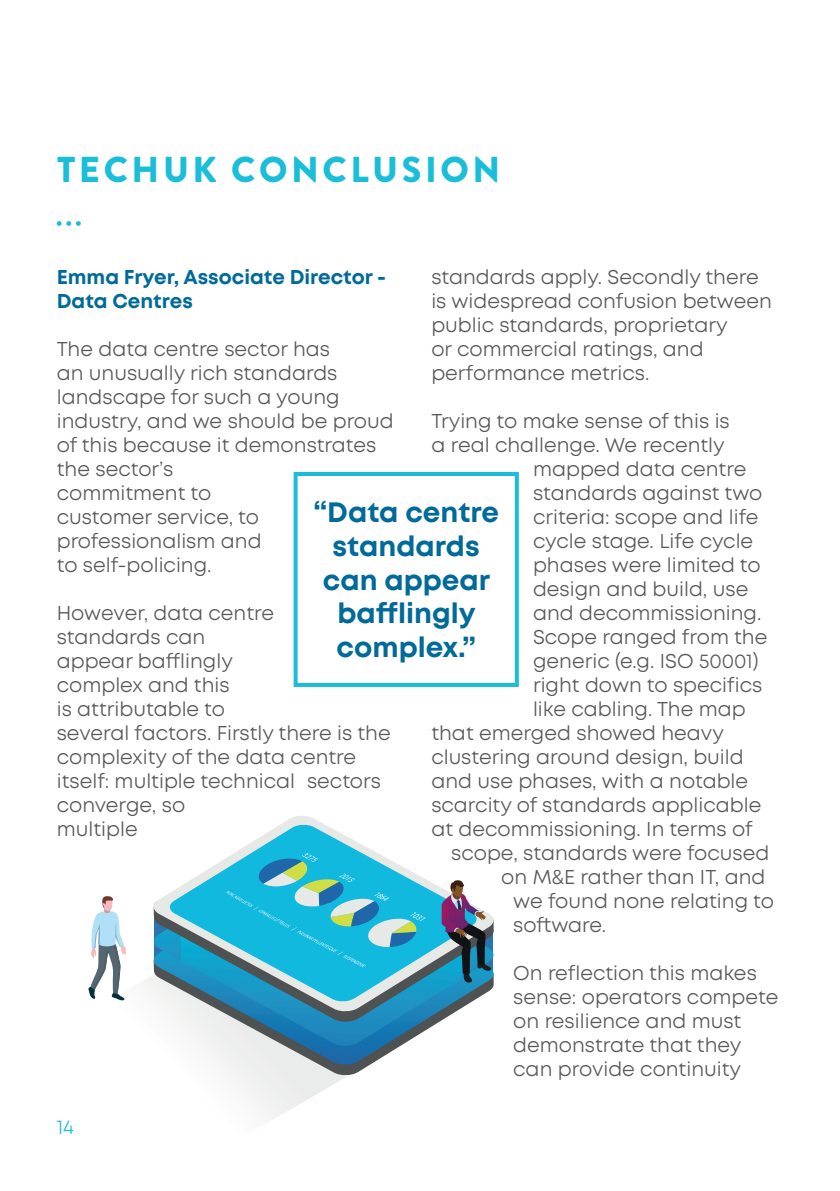
<style>
.page{position:relative;width:840px;height:1191px;background:#fff}
.page>*{position:absolute;margin:0;border:0;box-sizing:border-box;transform-origin:0 0}
.t1{font:900 36px "Brandon Grotesque";letter-spacing:.1em;color:#1abed8}
.t2{font:700 28px/33.6px "Mont";color:#006a9b;text-align:center}
.t3{font:20px/24px "Mont";color:#57585a}
.t4{font:700 20px/24px "Mont";color:#006a9b}
.t5{font:20px "Mont";color:#1abed8}
</style>
<div class="page">
<svg style="left:57px;top:221px;width:24px;height:5px"></svg>
<div style="left:293px;top:472px;width:225px;height:215px;border:4px solid #1abed8"></div>
<svg style="left:120px;top:976px;width:227px;height:144px"></svg>
<svg style="left:152px;top:1065px;width:218px;height:11px;fill:#eef0ef"></svg>
<svg style="left:152px;top:1047px;width:247px;height:18px"></svg>
<svg style="left:152px;top:816px;width:342px;height:196px"></svg>
<svg style="left:168px;top:824px;width:310px;height:178px"></svg>
<svg style="left:88px;top:896px;width:38px;height:104px"></svg>
<svg style="left:181px;top:853px;width:310px;height:193px;background:#59b0c8"></svg>
<p class="t1" style="left:57px;top:144px;width:444px">TECHUK CONCLUSION</p>
<p class="t4" style="left:57px;top:265px;width:331px">Emma Fryer, Associate Director -<br>Data Centres</p>
<p class="t3" style="left:57px;top:337px;width:338px">The data centre sector has<br>an unusually rich standards landscape for such a young industry, and we should be proud of this because it demonstrates the sector’s<br>commitment to<br>customer service, to professionalism and<br>to self-policing.</p>
<p class="t3" style="left:57px;top:601px;width:335px">However, data centre<br>standards can<br>appear bafflingly<br>complex and this<br>is attributable to<br>several factors. Firstly there is the complexity of the data centre itself: multiple technical sectors converge, so<br>multiple</p>
<p class="t3" style="left:431px;top:265px;width:342px">standards apply. Secondly there is widespread confusion between public standards, proprietary<br>or commercial ratings, and performance metrics.</p>
<p class="t3" style="left:431px;top:409px;width:300px">Trying to make sense of this is</p>
<p class="t3" style="left:431px;top:433px;width:295px">a real challenge. We recently</p>
<p class="t3" style="left:532px;top:457px;width:215px">mapped data centre</p>
<p class="t3" style="left:532px;top:481px;width:231px">standards against two</p>
<p class="t3" style="left:532px;top:505px;width:227px">criteria: scope and life</p>
<p class="t3" style="left:532px;top:529px;width:222px">cycle stage. Life cycle</p>
<p class="t3" style="left:532px;top:553px;width:229px">phases were limited to</p>
<p class="t3" style="left:532px;top:577px;width:217px">design and build, use</p>
<p class="t3" style="left:532px;top:601px;width:230px">and decommissioning.</p>
<p class="t3" style="left:532px;top:625px;width:236px">Scope ranged from the</p>
<p class="t3" style="left:532px;top:649px;width:227px">generic (e.g. ISO 50001)</p>
<p class="t3" style="left:532px;top:673px;width:231px">right down to specifics</p>
<p class="t3" style="left:532px;top:697px;width:214px">like cabling. The map</p>
<p class="t3" style="left:431px;top:721px;width:294px">that emerged showed heavy</p>
<p class="t3" style="left:431px;top:745px;width:314px">clustering around design, build</p>
<p class="t3" style="left:431px;top:769px;width:318px">and use phases, with a notable</p>
<p class="t3" style="left:431px;top:793px;width:331px">scarcity of standards applicable</p>
<p class="t3" style="left:431px;top:817px;width:323px">at decommissioning. In terms of</p>
<p class="t3" style="left:451px;top:841px;width:319px">scope, standards were focused</p>
<p class="t3" style="left:501px;top:865px;width:266px">on M&amp;E rather than IT, and</p>
<p class="t3" style="left:513px;top:889px;width:262px">we found none relating to</p>
<p class="t3" style="left:513px;top:913px;width:94px">software.</p>
<p class="t3" style="left:513px;top:961px;width:266px">On reflection this makes sense: operators compete on resilience and must demonstrate that they can provide continuity</p>
<p class="t2" style="left:313px;top:496px;width:187px">“Data centre standards can appear bafflingly complex.”</p>
<p class="t5" style="left:57px;top:1114px;width:19px">14</p>
</div>
